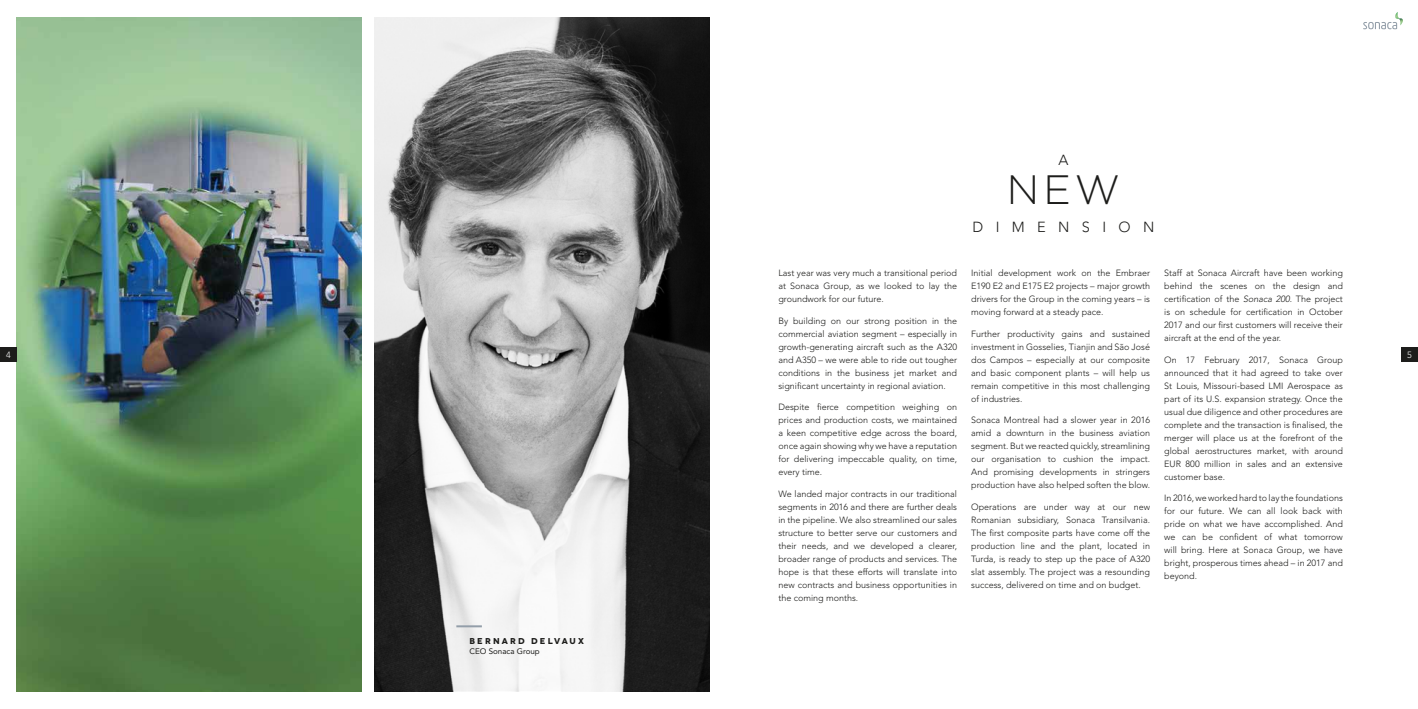
<style>
.page{position:relative;width:1418px;height:709px;background:#fff}
.page>*{position:absolute;margin:0;border:0;box-sizing:border-box;transform-origin:0 0}
.t1{font:300 41px "Gotham";color:#1d1d1b}
.t2{font:300 14.5px "Avenir";letter-spacing:.85em;color:#1d1d1b}
.t3{font:300 9px/13px "Avenir";color:#1d1d1b;text-align:justify}
.t4{font:300 9px "Avenir";color:#fff}
.t5{font:700 8.5px "Novecentowide";letter-spacing:.255em;color:#1d1d1b}
.t6{font:8px "Avenir";color:#1d1d1b}
.s1{font-style:italic}
</style>
<div class="page">
<img style="left:17px;top:17px;width:344px;height:675px">
<img style="left:374px;top:17px;width:335px;height:675px">
<hr style="left:456px;top:625px;width:26px;height:2px;background:#939ea9">
<svg style="left:1363px;top:12px;width:40px;height:17px"></svg>
<div style="left:0;top:347px;width:17px;height:14px;background:#1d1d1b"></div>
<div style="left:1400px;top:347px;width:17px;height:14px;background:#1d1d1b"></div>
<h2 class="t2" style="left:1058px;top:151px;width:11px">A</h2>
<h1 class="t1" style="left:1006px;top:167px;width:115px">NEW</h1>
<h2 class="t2" style="left:972px;top:218px;width:183px">DIMENSION</h2>
<p class="t3" style="left:1164px;top:266px;width:180px">Staff at Sonaca Aircraft have been working behind the scenes on the design and certification of the <span class="s1">Sonaca 200</span>. The project is on schedule for certification in October 2017 and our first customers will receive their aircraft at the end of the year.</p>
<p class="t3" style="left:1164px;top:353px;width:180px">On 17 February 2017, Sonaca Group announced that it had agreed to take over St Louis, Missouri-based LMI Aerospace as part of its U.S. expansion strategy. Once the usual due diligence and other procedures are complete and the transaction is finalised, the merger will place us at the forefront of the global aerostructures market, with around EUR 800 million in sales and an extensive customer base.</p>
<p class="t3" style="left:1164px;top:491px;width:180px">In 2016, we worked hard to lay the foundations for our future. We can all look back with pride on what we have accomplished. And we can be confident of what tomorrow will bring. Here at Sonaca Group, we have bright, prosperous times ahead – in 2017 and beyond.</p>
<p class="t3" style="left:971px;top:266px;width:180px">Initial development work on the Embraer E190 E2 and E175 E2 projects – major growth drivers for the Group in the coming years – is moving forward at a steady pace.</p>
<p class="t3" style="left:971px;top:327px;width:180px">Further productivity gains and sustained investment in Gosselies, Tianjin and São José dos Campos – especially at our composite and basic component plants – will help us remain competitive in this most challenging of industries.</p>
<p class="t3" style="left:971px;top:413px;width:180px">Sonaca Montreal had a slower year in 2016 amid a downturn in the business aviation segment. But we reacted quickly, streamlining our organisation to cushion the impact.<br>And promising developments in stringers production have also helped soften the blow.</p>
<p class="t3" style="left:971px;top:500px;width:180px">Operations are under way at our new Romanian subsidiary, Sonaca Transilvania.<br>The first composite parts have come off the production line and the plant, located in Turda, is ready to step up the pace of A320 slat assembly. The project was a resounding success, delivered on time and on budget.</p>
<p class="t3" style="left:778px;top:266px;width:180px">Last year was very much a transitional period at Sonaca Group, as we looked to lay the groundwork for our future.</p>
<p class="t3" style="left:778px;top:314px;width:180px">By building on our strong position in the commercial aviation segment – especially in growth-generating aircraft such as the A320 and A350 – we were able to ride out tougher conditions in the business jet market and significant uncertainty in regional aviation.</p>
<p class="t3" style="left:778px;top:400px;width:180px">Despite fierce competition weighing on prices and production costs, we maintained a keen competitive edge across the board, once again showing why we have a reputation for delivering impeccable quality, on time, every time.</p>
<p class="t3" style="left:778px;top:487px;width:180px">We landed major contracts in our traditional segments in 2016 and there are further deals in the pipeline. We also streamlined our sales structure to better serve our customers and their needs, and we developed a clearer, broader range of products and services. The hope is that these efforts will translate into new contracts and business opportunities in the coming months.</p>
<p class="t4" style="left:6px;top:349px;width:6px">4</p>
<p class="t4" style="left:1406px;top:349px;width:6px">5</p>
<p class="t5" style="left:469px;top:636px;width:116px">BERNARD DELVAUX</p>
<p class="t6" style="left:469px;top:646px;width:72px">CEO Sonaca Group</p>
</div>
